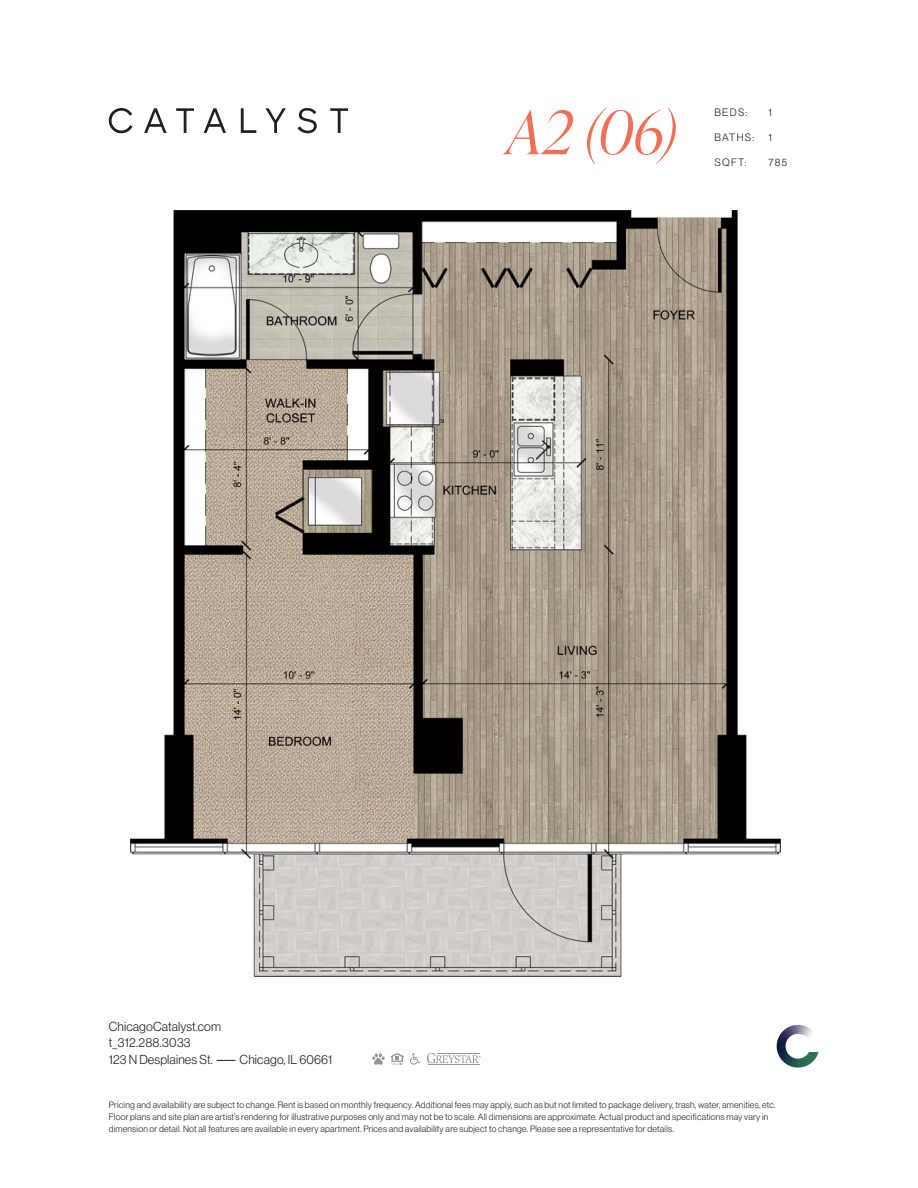
<style>
.page{position:relative;width:918px;height:1188px;background:#fff}
.page>*{position:absolute;margin:0;border:0;box-sizing:border-box;transform-origin:0 0}
.t1{font:italic 300 59.85px "Ivy Presto Display";color:#f26f56}
.t2{font:12.75px/16.5px "N Haas Grotesk DS Pro 45 Lt";letter-spacing:.01em;color:#231f20}
.t3{font:10.5px "N Haas Grotesk DS Pro 45 Lt";letter-spacing:.12em;color:#231f20}
.t4{font:9px/12px "N Haas Grotesk DS Pro 45 Lt";letter-spacing:.025em;color:#231f20}
</style>
<div class="page">
<svg style="left:109px;top:108px;width:24px;height:25px"></svg>
<svg style="left:144px;top:108px;width:23px;height:25px"></svg>
<svg style="left:176px;top:108px;width:18px;height:25px"></svg>
<svg style="left:204px;top:108px;width:22px;height:25px"></svg>
<svg style="left:241px;top:108px;width:15px;height:25px"></svg>
<svg style="left:265px;top:108px;width:21px;height:25px"></svg>
<svg style="left:298px;top:108px;width:19px;height:25px"></svg>
<svg style="left:330px;top:108px;width:18px;height:25px"></svg>
<svg style="left:410px;top:1053px;width:10px;height:12px"></svg>
<svg style="left:372px;top:1053px;width:13px;height:12px"></svg>
<svg style="left:391px;top:1053px;width:13px;height:12px"></svg>
<hr style="left:429px;top:1064px;width:51px;height:1px;background:#939598">
<svg style="left:427px;top:1053px;width:54px;height:11px"></svg>
<svg style="left:777px;top:1025px;width:42px;height:43px"></svg>
<svg style="left:217px;top:1060px;width:19px;height:1px"></svg>
<img style="left:130px;top:211px;width:650px;height:766px">
<p class="t1" style="left:507px;top:90px;width:171px">A2 (06)</p>
<p class="t3" style="left:715px;top:106px;width:34px">BEDS:</p>
<p class="t3" style="left:769px;top:106px;width:5px">1</p>
<p class="t3" style="left:715px;top:132px;width:41px">BATHS:</p>
<p class="t3" style="left:769px;top:132px;width:5px">1</p>
<p class="t3" style="left:715px;top:157px;width:33px">SQFT:</p>
<p class="t3" style="left:769px;top:157px;width:20px">785</p>
<h2 class="t2" style="left:109px;top:1018px;width:114px">ChicagoCatalyst.com t_312.288.3033<br>123 N Desplaines St.</h2>
<h2 class="t2" style="left:240px;top:1051px;width:94px">Chicago, IL 60661</h2>
<p class="t4" style="left:109px;top:1099px;width:668px">Pricing and availability are subject to change. Rent is based on monthly frequency. Additional fees may apply, such as but not limited to package delivery, trash, water, amenities, etc.<br>Floor plans and site plan are artist’s rendering for illustrative purposes only and may not be to scale. All dimensions are approximate. Actual product and specifications may vary in dimension or detail. Not all features are available in every apartment. Prices and availability are subject to change. Please see a representative for details.</p>
</div>
